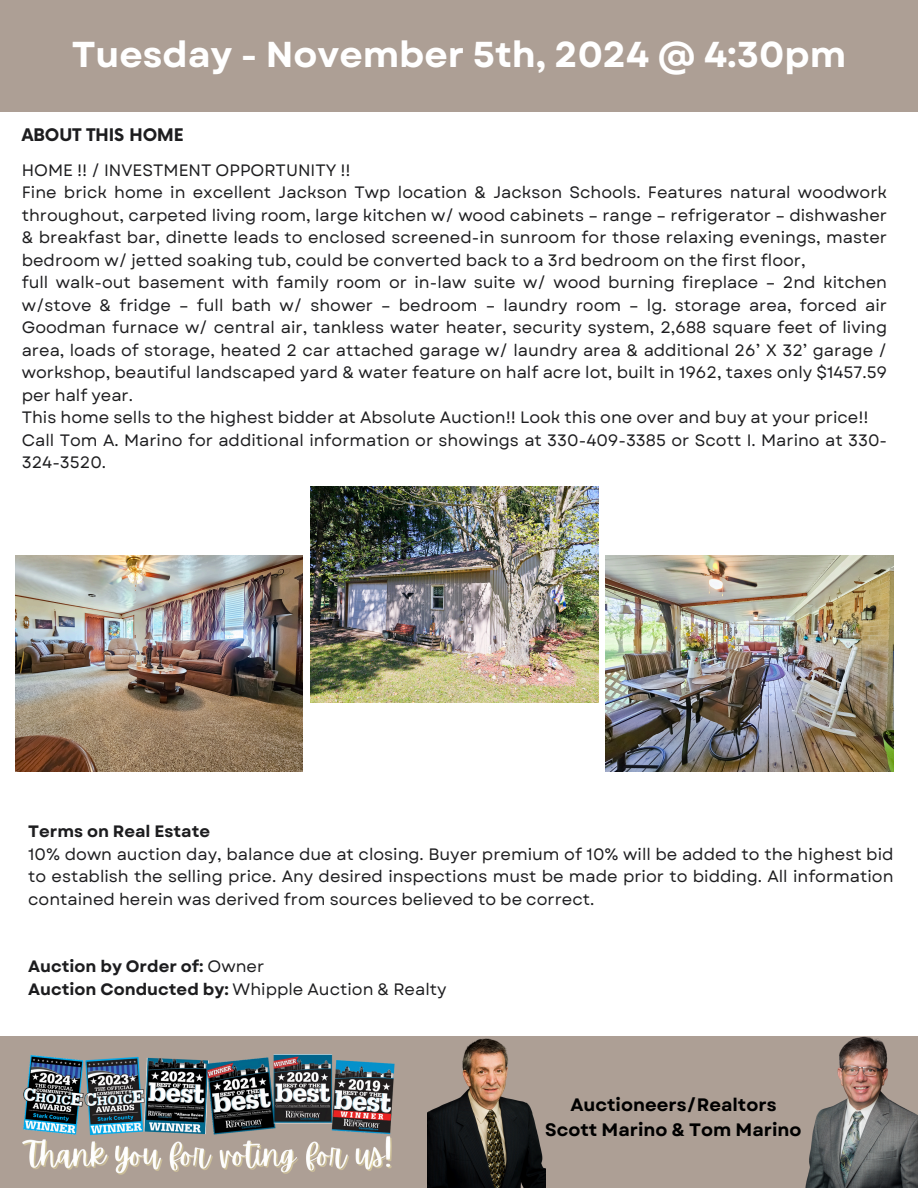
<style>
.page{position:relative;width:918px;height:1188px;background:#fff}
.page>*{position:absolute;margin:0;border:0;box-sizing:border-box;transform-origin:0 0}
.t1{font:700 36px "Garet";color:#fff}
.t2{font:700 18px/24.8px "Garet";color:#000;text-align:center}
.t3{font:700 16.95px "Now";color:#1d1d1f}
.t4{font:16.5px/22.5px "Garet";color:#1d1d1f;text-align:justify}
.t5{font:700 16.5px "Garet";color:#1d1d1f}
.s1{font-weight:400}
.s2{font-weight:700}
</style>
<div class="page">
<div style="left:0;top:0;width:918px;height:111px;background:#ad9f95"></div>
<div style="left:0;top:1036px;width:918px;height:152px;background:#ad9f95"></div>
<img style="left:22px;top:1054px;width:373px;height:121px">
<img style="left:427px;top:1038px;width:118px;height:149px">
<img style="left:805px;top:1036px;width:113px;height:152px">
<img style="left:311px;top:486px;width:287px;height:216px">
<img style="left:606px;top:555px;width:288px;height:216px">
<img style="left:15px;top:555px;width:288px;height:216px">
<p class="t1" style="left:72px;top:28px;width:776px">Tuesday - November 5th, 2024 @ 4:30pm</p>
<p class="t3" style="left:22px;top:125px;width:163px">ABOUT THIS HOME</p>
<p class="t4" style="left:22px;top:159px;width:331px">HOME !! / INVESTMENT OPPORTUNITY !!</p>
<p class="t4" style="left:22px;top:181px;width:867px">Fine brick home in excellent Jackson Twp location &amp; Jackson Schools. Features natural woodwork throughout, carpeted living room, large kitchen w/ wood cabinets – range – refrigerator – dishwasher &amp; breakfast bar, dinette leads to enclosed screened-in sunroom for those relaxing evenings, master bedroom w/ jetted soaking tub, could be converted back to a 3rd bedroom on the first floor,</p>
<p class="t4" style="left:22px;top:271px;width:867px">full walk-out basement with family room or in-law suite w/ wood burning fireplace – 2nd kitchen w/stove &amp; fridge – full bath w/ shower – bedroom – laundry room – lg. storage area, forced air Goodman furnace w/ central air, tankless water heater, security system, 2,688 square feet of living area, loads of storage, heated 2 car attached garage w/ laundry area &amp; additional 26’ X 32’ garage / workshop, beautiful landscaped yard &amp; water feature on half acre lot, built in 1962, taxes only $1457.59 per half year.</p>
<p class="t4" style="left:22px;top:406px;width:848px">This home sells to the highest bidder at Absolute Auction!! Look this one over and buy at your price!!</p>
<p class="t4" style="left:22px;top:429px;width:867px">Call Tom A. Marino for additional information or showings at 330-409-3385 or Scott I. Marino at 330-<br>324-3520.</p>
<p class="t5" style="left:28px;top:820px;width:183px">Terms on Real Estate</p>
<p class="t4" style="left:28px;top:843px;width:867px">10% down auction day, balance due at closing. Buyer premium of 10% will be added to the highest bid to establish the selling price. Any desired inspections must be made prior to bidding. All information contained herein was derived from sources believed to be correct.</p>
<p class="t5" style="left:28px;top:955px;width:238px">Auction by Order of: <span class="s1">Owner</span></p>
<p class="t4" style="left:28px;top:978px;width:420px"><span class="s2">Auction Conducted by:</span> Whipple Auction &amp; Realty</p>
<h3 class="t2" style="left:545px;top:1093px;width:258px">Auctioneers/Realtors<br>Scott Marino &amp; Tom Marino</h3>
</div>
